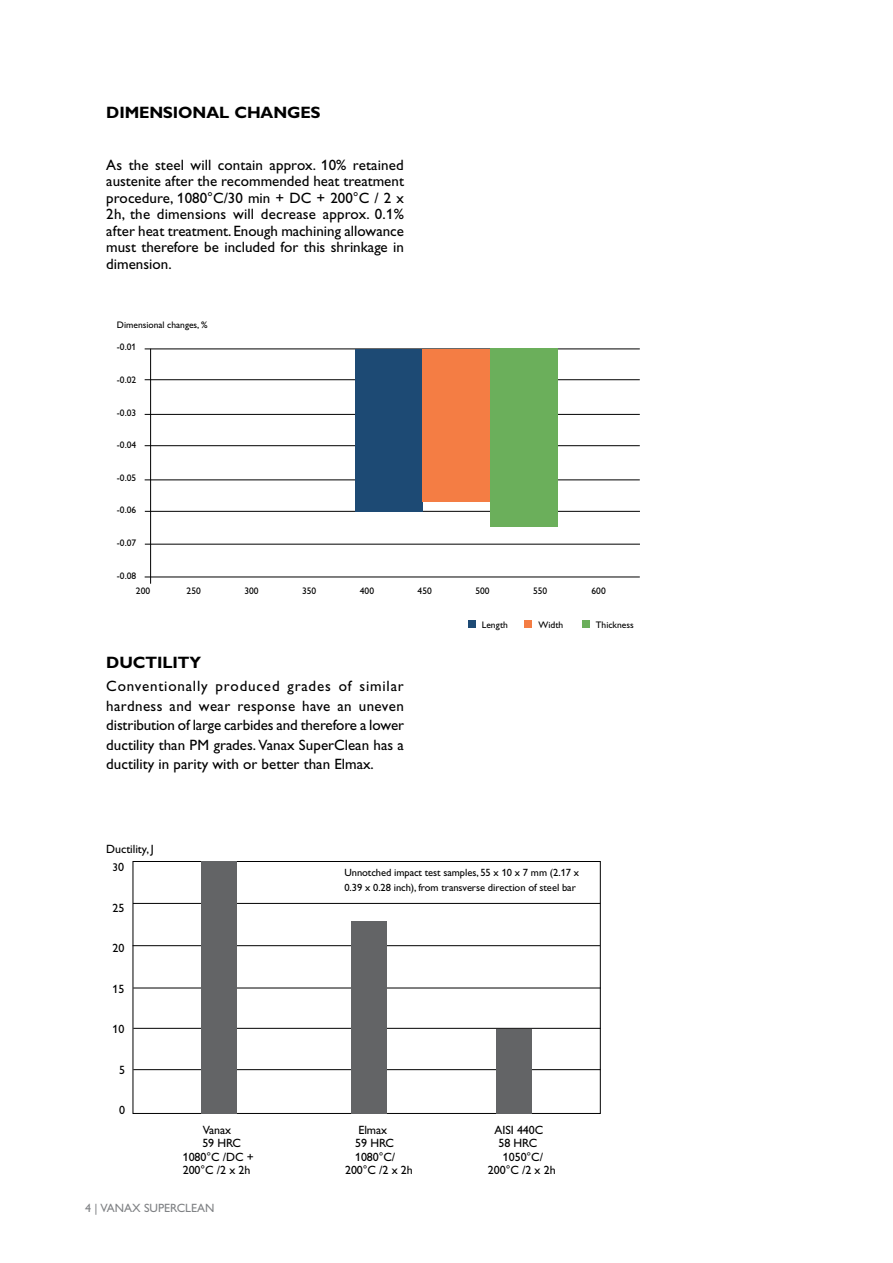
<style>
.page{position:relative;width:893px;height:1263px;background:#fff}
.page>*{position:absolute;margin:0;border:0;box-sizing:border-box;transform-origin:0 0}
.t1{font:700 16.5px "Assab Gill";letter-spacing:-.005em;color:#000}
.t2{font:15px/16.5px "Assab Gill";color:#000;text-align:justify}
.t3{font:12px "Assab Gill";letter-spacing:-.005em;color:#000}
.t4{font:12px "Assab Gill";color:#808285}
.t5{font:11.25px "Assab Gill";color:#000}
.t6{font:10.5px/15px "Assab Gill";letter-spacing:-.005em;color:#000}
.t7{font:9.45px/15.8px "Assab Gill";color:#000}
.s1{font-size:12px}
</style>
<div class="page">
<hr style="left:150px;top:349px;width:1px;height:235px;background:#000">
<hr style="left:145px;top:577px;width:495px;height:1px;background:#000">
<hr style="left:145px;top:349px;width:495px;height:1px;background:#000">
<hr style="left:145px;top:379px;width:495px;height:1px;background:#000">
<hr style="left:145px;top:414px;width:495px;height:1px;background:#000">
<hr style="left:145px;top:445px;width:495px;height:1px;background:#000">
<hr style="left:145px;top:480px;width:495px;height:1px;background:#000">
<hr style="left:145px;top:511px;width:495px;height:1px;background:#000">
<hr style="left:145px;top:544px;width:495px;height:1px;background:#000">
<div style="left:355px;top:349px;width:68px;height:163px;background:#1d4a74"></div>
<div style="left:423px;top:349px;width:67px;height:153px;background:#f47d44"></div>
<div style="left:490px;top:349px;width:67px;height:178px;background:#6baf5b"></div>
<div style="left:468px;top:620px;width:7px;height:8px;background:#1d4a74"></div>
<div style="left:525px;top:620px;width:7px;height:8px;background:#f47d44"></div>
<div style="left:582px;top:620px;width:8px;height:8px;background:#6baf5b"></div>
<div style="left:133px;top:861px;width:468px;height:253px;border:1px solid #000"></div>
<hr style="left:133px;top:903px;width:467px;height:1px;background:#000">
<hr style="left:133px;top:945px;width:467px;height:1px;background:#000">
<hr style="left:133px;top:988px;width:468px;height:1px;background:#000">
<hr style="left:133px;top:1028px;width:468px;height:1px;background:#000">
<hr style="left:133px;top:1069px;width:468px;height:1px;background:#000">
<div style="left:201px;top:861px;width:36px;height:253px;background:#636466"></div>
<div style="left:351px;top:921px;width:36px;height:192px;background:#636466"></div>
<div style="left:496px;top:1029px;width:36px;height:84px;background:#636466"></div>
<p class="t1" style="left:106px;top:103px;width:216px">DIMENSIONAL CHANGES</p>
<p class="t2" style="left:106px;top:157px;width:299px">As the steel will contain approx. 10% retained austenite after the recommended heat treatment procedure, 1080°C/30 min + DC + 200°C / 2 x 2h, the dimensions will decrease approx. 0.1% after heat treatment. Enough machining allowance must therefore be included for this shrinkage in dimension.</p>
<p class="t7" style="left:117px;top:317px;width:92px">Dimensional changes, %</p>
<p class="t7" style="left:117px;top:339px;width:21px">-0.01</p>
<p class="t7" style="left:117px;top:372px;width:21px">-0.02</p>
<p class="t7" style="left:117px;top:405px;width:21px">-0.03</p>
<p class="t7" style="left:117px;top:437px;width:21px">-0.04</p>
<p class="t7" style="left:117px;top:470px;width:21px">-0.05</p>
<p class="t7" style="left:117px;top:502px;width:21px">-0.06</p>
<p class="t7" style="left:117px;top:535px;width:21px">-0.07</p>
<p class="t7" style="left:136px;top:568px;width:16px;text-indent:-19px">-0.08<br>200</p>
<p class="t7" style="left:187px;top:583px;width:16px">250</p>
<p class="t7" style="left:244px;top:583px;width:16px">300</p>
<p class="t7" style="left:302px;top:583px;width:16px">350</p>
<p class="t7" style="left:360px;top:583px;width:16px">400</p>
<p class="t7" style="left:418px;top:583px;width:16px">450</p>
<p class="t7" style="left:475px;top:583px;width:16px">500</p>
<p class="t7" style="left:533px;top:583px;width:16px">550</p>
<p class="t7" style="left:591px;top:583px;width:16px">600</p>
<p class="t7" style="left:482px;top:617px;width:28px">Length</p>
<p class="t7" style="left:539px;top:617px;width:26px">Width</p>
<p class="t7" style="left:596px;top:617px;width:39px">Thickness</p>
<p class="t1" style="left:106px;top:653px;width:96px">DUCTILITY</p>
<p class="t2" style="left:106px;top:677px;width:299px;line-height:19.5px">Conventionally produced grades of similar hardness and wear response have an uneven distribution of large carbides and therefore a lower ductility than PM grades. Vanax SuperClean has a ductility in parity with or better than Elmax.</p>
<p class="t3" style="left:106px;top:843px;width:49px">Ductility, J</p>
<p class="t5" style="left:113px;top:861px;width:13px">3<span class="s1">0</span></p>
<p class="t3" style="left:113px;top:901px;width:13px">25</p>
<p class="t3" style="left:113px;top:942px;width:13px">20</p>
<p class="t3" style="left:113px;top:982px;width:13px">15</p>
<p class="t3" style="left:113px;top:1023px;width:13px">10</p>
<p class="t3" style="left:119px;top:1063px;width:7px">5</p>
<p class="t3" style="left:119px;top:1104px;width:7px">0</p>
<p class="t6" style="left:344px;top:865px;width:236px">Unnotched impact test samples, 55 x 10 x 7 mm (2.17 x<br>0.39 x 0.28 inch), from transverse direction of steel bar</p>
<p class="t3" style="left:203px;top:1123px;width:30px">Vanax</p>
<p class="t3" style="left:358px;top:1123px;width:30px">Elmax</p>
<p class="t3" style="left:494px;top:1123px;width:50px">AISI 440C</p>
<p class="t3" style="left:202px;top:1137px;width:40px">59 HRC</p>
<p class="t3" style="left:355px;top:1137px;width:40px">59 HRC</p>
<p class="t3" style="left:498px;top:1137px;width:40px">58 HRC</p>
<p class="t3" style="left:183px;top:1150px;width:73px">1080°C /DC +</p>
<p class="t3" style="left:355px;top:1150px;width:42px">1080°C/</p>
<p class="t3" style="left:503px;top:1150px;width:42px">1050°C/</p>
<p class="t3" style="left:183px;top:1164px;width:69px">200°C /2 x 2h</p>
<p class="t3" style="left:345px;top:1164px;width:69px">200°C /2 x 2h</p>
<p class="t3" style="left:488px;top:1164px;width:69px">200°C /2 x 2h</p>
<p class="t4" style="left:85px;top:1201px;width:131px">4 | VANAX SUPERCLEAN</p>
</div>
